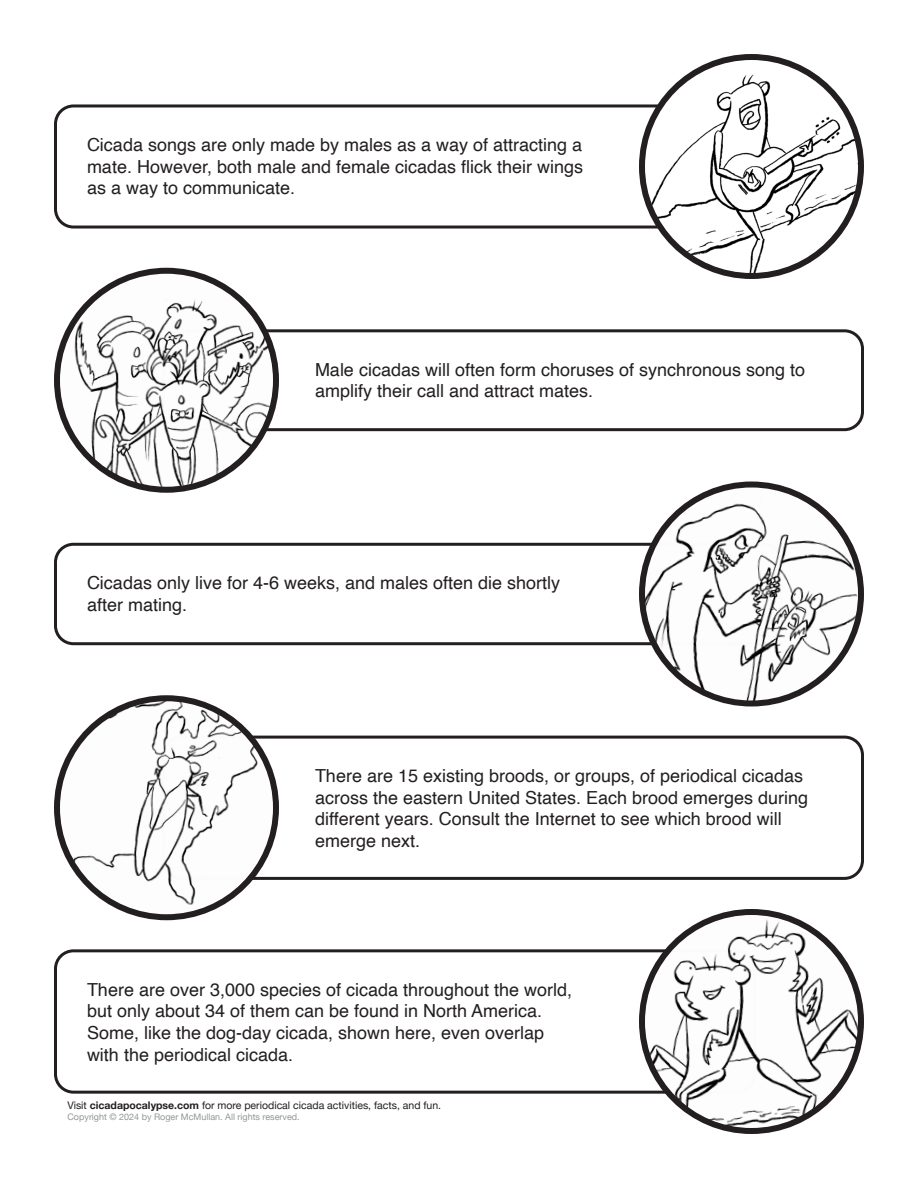
<style>
.page{position:relative;width:918px;height:1188px;background:#fff}
.page>*{position:absolute;margin:0;border:0;box-sizing:border-box;transform-origin:0 0}
.t1{font:18px/21.6px "Helvetica";color:#231f20}
.t2{font:10.5px "Helvetica Neue";color:#231f20}
.t3{font:9px "Helvetica Neue";color:#939598}
.s1{font-weight:700}
</style>
<div class="page">
<div style="left:162px;top:329px;width:702px;height:102px;border:3px solid #231f20;border-radius:18px"></div>
<img style="left:57px;top:271px;width:219px;height:219px;border-radius:110px">
<div style="left:54px;top:268px;width:225px;height:225px;border:6px solid #231f20;border-radius:50%"></div>
<div style="left:54px;top:543px;width:729px;height:102px;border:3px solid #231f20;border-radius:18px"></div>
<img style="left:642px;top:484px;width:219px;height:220px;border-radius:110px">
<div style="left:639px;top:482px;width:225px;height:224px;border:6px solid #231f20;border-radius:50%"></div>
<div style="left:54px;top:949px;width:702px;height:145px;border:3px solid #231f20;border-radius:18px"></div>
<img style="left:642px;top:912px;width:219px;height:219px;border-radius:110px">
<div style="left:639px;top:909px;width:225px;height:225px;border:6px solid #231f20;border-radius:50%"></div>
<div style="left:162px;top:736px;width:702px;height:144px;border:3px solid #231f20;border-radius:18px"></div>
<img style="left:57px;top:698px;width:219px;height:219px;border-radius:110px">
<div style="left:54px;top:695px;width:225px;height:225px;border:6px solid #231f20;border-radius:50%"></div>
<div style="left:54px;top:104px;width:702px;height:125px;border:3px solid #231f20;border-radius:18px"></div>
<img style="left:642px;top:57px;width:219px;height:219px;border-radius:110px">
<div style="left:639px;top:54px;width:225px;height:225px;border:6px solid #231f20;border-radius:50%"></div>
<p class="t1" style="left:87px;top:134px;width:498px;text-align:justify">Cicada songs are only made by males as a way of attracting a mate. However, both male and female cicadas flick their wings as a way to communicate.</p>
<p class="t1" style="left:315px;top:359px;width:492px">Male cicadas will often form choruses of synchronous song to amplify their call and attract mates.</p>
<p class="t1" style="left:87px;top:573px;width:475px">Cicadas only live for 4-6 weeks, and males often die shortly after mating.</p>
<p class="t1" style="left:315px;top:766px;width:495px">There are 15 existing broods, or groups, of periodical cicadas across the eastern United States. Each brood emerges during different years. Consult the Internet to see which brood will emerge next.</p>
<p class="t1" style="left:87px;top:979px;width:487px">There are over 3,000 species of cicada throughout the world, but only about 34 of them can be found in North America.<br>Some, like the dog-day cicada, shown here, even overlap with the periodical cicada.</p>
<p class="t2" style="left:68px;top:1098px;width:375px">Visit <span class="s1">cicadapocalypse.com</span> for more periodical cicada activities, facts, and fun.</p>
<p class="t3" style="left:68px;top:1110px;width:234px">Copyright © 2024 by Roger McMullan. All rights reserved.</p>
</div>
